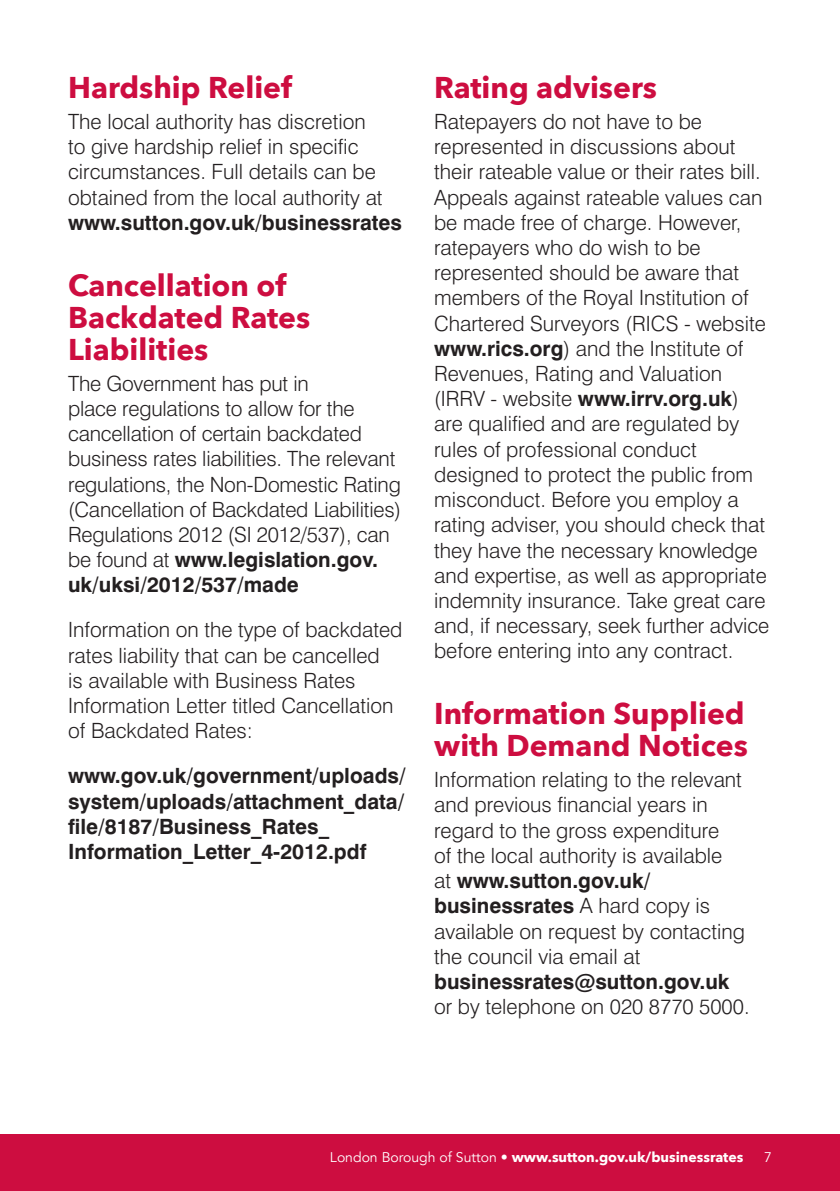
<style>
.page{position:relative;width:840px;height:1191px;background:#fff}
.page>*{position:absolute;margin:0;border:0;box-sizing:border-box;transform-origin:0 0}
.t1{font:700 30px/32px "Avenir Next";color:#cd0d40}
.t2{font:300 21px/25.2px "Swiss 721 BT";color:#231f20}
.t3{font:700 21px/25.2px "Swiss 721 BT";color:#231f20}
.t4{font:700 14px "Avenir Next";color:#fff}
.t5{font:14px "Avenir";color:#fff}
.s1{font-weight:700}
.s2{font-family:"Avenir";font-weight:400}
</style>
<div class="page">
<div style="left:0;top:1134px;width:839px;height:57px;background:#cd0d40"></div>
<h1 class="t1" style="left:68px;top:71px;width:225px">Hardship Relief</h1>
<p class="t2" style="left:68px;top:109px;width:316px">The local authority has discretion to give hardship relief in specific circumstances. Full details can be obtained from the local authority at</p>
<p class="t3" style="left:68px;top:209px;width:335px">www.sutton.gov.uk/businessrates</p>
<h1 class="t1" style="left:68px;top:269px;width:243px">Cancellation of<br>Backdated Rates<br>Liabilities</h1>
<p class="t2" style="left:68px;top:370px;width:334px">The Government has put in<br>place regulations to allow for the cancellation of certain backdated business rates liabilities. The relevant regulations, the Non-Domestic Rating (Cancellation of Backdated Liabilities)<br>Regulations 2012 (SI 2012/537), can be found at <span class="s1">www.legislation.gov. uk/uksi/2012/537/made</span></p>
<p class="t2" style="left:68px;top:617px;width:335px">Information on the type of backdated rates liability that can be cancelled<br>is available with Business Rates Information Letter titled Cancellation of Backdated Rates:</p>
<p class="t3" style="left:68px;top:763px;width:339px">www.gov.uk/government/uploads/ system/uploads/attachment_data/ file/8187/Business_Rates_ Information_Letter_4-2012.pdf</p>
<h1 class="t1" style="left:434px;top:71px;width:224px">Rating advisers</h1>
<p class="t2" style="left:434px;top:109px;width:336px">Ratepayers do not have to be represented in discussions about their rateable value or their rates bill.<br>Appeals against rateable values can be made free of charge. However, ratepayers who do wish to be represented should be aware that members of the Royal Institution of Chartered Surveyors (RICS - website <span class="s1">www.rics.org</span>) and the Institute of Revenues, Rating and Valuation (IRRV - website <span class="s1">www.irrv.org.uk</span>) are qualified and are regulated by rules of professional conduct designed to protect the public from misconduct. Before you employ a rating adviser, you should check that they have the necessary knowledge and expertise, as well as appropriate indemnity insurance. Take great care and, if necessary, seek further advice before entering into any contract.</p>
<h1 class="t1" style="left:434px;top:697px;width:315px">Information Supplied with Demand Notices</h1>
<p class="t2" style="left:434px;top:767px;width:312px">Information relating to the relevant and previous financial years in regard to the gross expenditure<br>of the local authority is available<br>at <span class="s1">www.sutton.gov.uk/ businessrates</span> A hard copy is available on request by contacting the council via email at</p>
<p class="t3" style="left:434px;top:968px;width:297px">businessrates@sutton.gov.uk</p>
<p class="t2" style="left:434px;top:994px;width:317px">or by telephone on 020 8770 5000.</p>
<p class="t4" style="left:330px;top:1149px;width:415px"><span class="s2">London Borough of Sutton •</span> www.sutton.gov.uk/businessrates</p>
<p class="t5" style="left:763px;top:1149px;width:9px">7</p>
</div>
